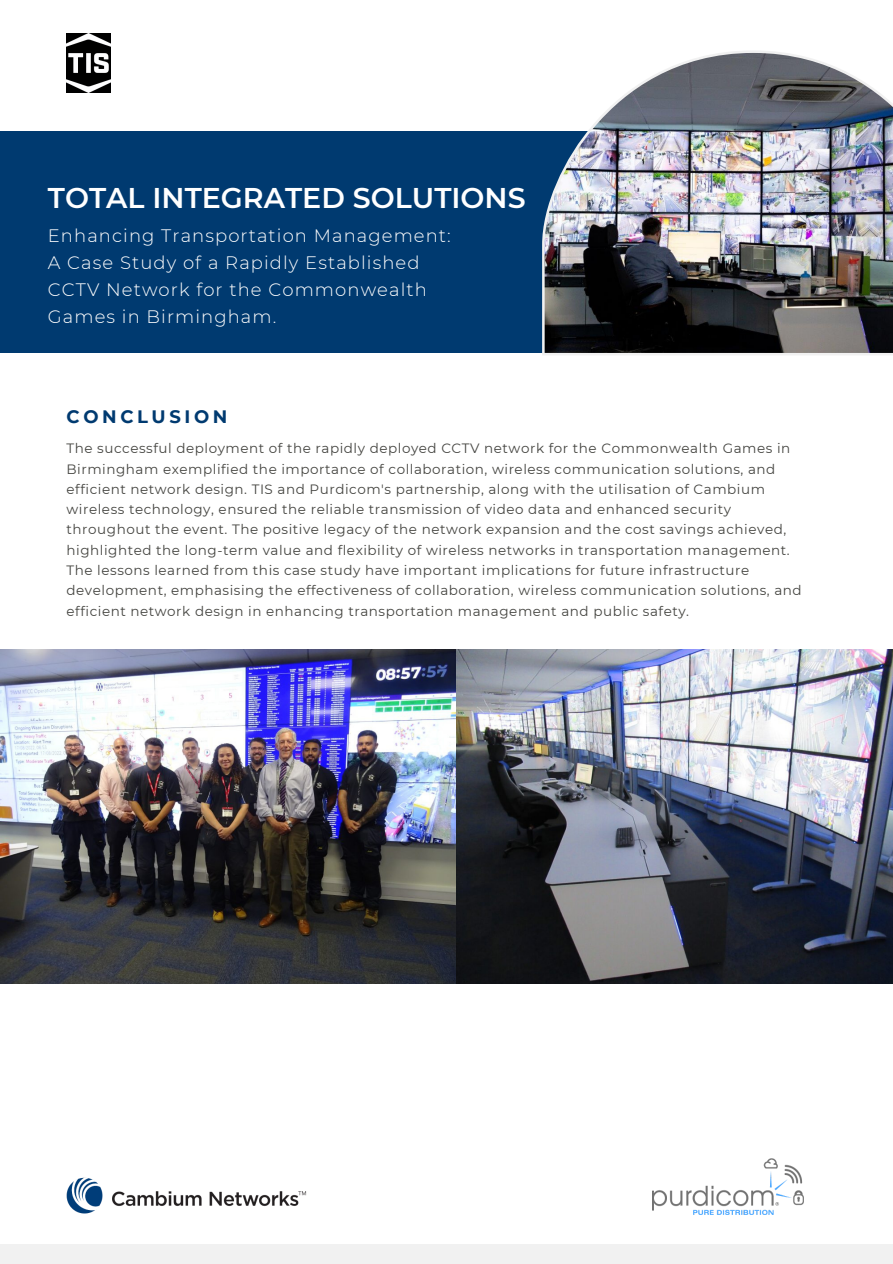
<style>
.page{position:relative;width:893px;height:1264px;background:#fff}
.page>*{position:absolute;margin:0;border:0;box-sizing:border-box;transform-origin:0 0}
.t1{font:600 28.5px "Montserrat";color:#fff}
.t2{font:300 18px/27px "Montserrat";letter-spacing:.06em;color:#fff}
.t3{font:700 18px "Montserrat";letter-spacing:.2em;color:#003a70}
.t4{font:13.5px/20.2px "Montserrat";letter-spacing:.04em;color:#444440}
</style>
<div class="page">
<div style="left:0;top:131px;width:892px;height:222px;background:#003a70"></div>
<img style="left:542px;top:51px;width:350px;height:304px">
<div style="left:0;top:1244px;width:892px;height:19px;background:#f1f1f1"></div>
<img style="left:67px;top:34px;width:43px;height:58px">
<img style="left:66px;top:1177px;width:241px;height:37px">
<img style="left:652px;top:1158px;width:151px;height:56px">
<img style="left:0;top:650px;width:892px;height:333px">
<p class="t1" style="left:48px;top:180px;width:479px">TOTAL INTEGRATED SOLUTIONS</p>
<p class="t2" style="left:48px;top:222px;width:404px">Enhancing Transportation Management:<br>A Case Study of a Rapidly Established CCTV Network for the Commonwealth Games in Birmingham.</p>
<p class="t3" style="left:67px;top:405px;width:162px">CONCLUSION</p>
<p class="t4" style="left:67px;top:438px;width:736px">The successful deployment of the rapidly deployed CCTV network for the Commonwealth Games in Birmingham exemplified the importance of collaboration, wireless communication solutions, and efficient network design. TIS and Purdicom's partnership, along with the utilisation of Cambium wireless technology, ensured the reliable transmission of video data and enhanced security throughout the event. The positive legacy of the network expansion and the cost savings achieved, highlighted the long-term value and flexibility of wireless networks in transportation management.<br>The lessons learned from this case study have important implications for future infrastructure development, emphasising the effectiveness of collaboration, wireless communication solutions, and efficient network design in enhancing transportation management and public safety.</p>
</div>
